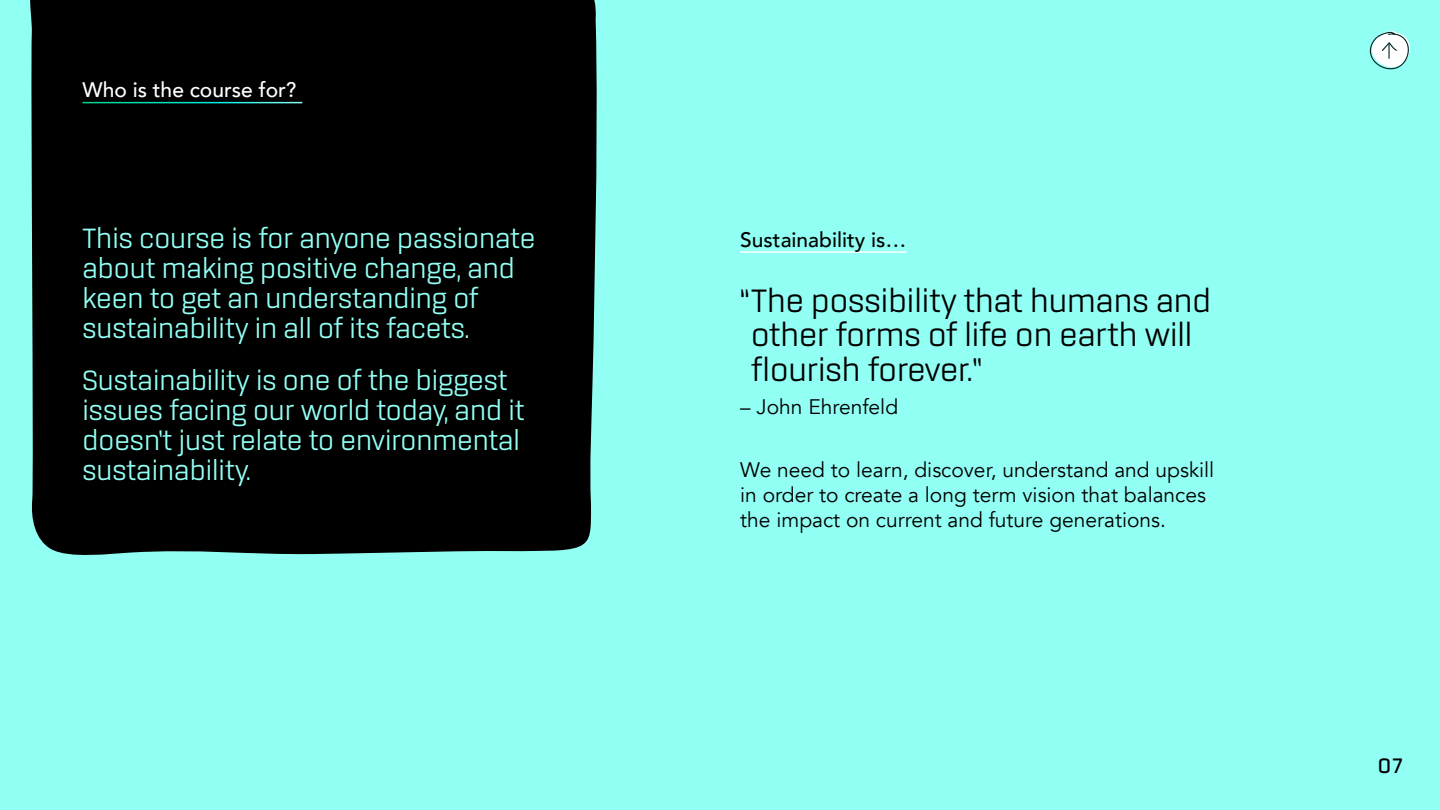
<style>
.page{position:relative;width:1440px;height:810px;background:#92fff4}
.page>*{position:absolute;margin:0;border:0;box-sizing:border-box;transform-origin:0 0}
.t1{font:34.8px/34.8px "Rogan";color:#000}
.t2{font:30px/30px "Rogan";color:#92fff4}
.t3{font:600 22.5px "Rogan";color:#000}
.t4{font:21px/25.2px "Avenir";color:#000}
.t5{font:500 21px "Avenir";color:#fff}
.t6{font:500 21px "Avenir";color:#000}
</style>
<div class="page">
<div style="left:30px;top:0;width:567px;height:555px;background:#000"></div>
<hr style="left:82px;top:102px;width:220px;height:1px;background:#fff">
<svg style="left:1369px;top:31px;width:41px;height:39px"></svg>
<hr style="left:740px;top:251px;width:167px;height:2px;background:#fff">
<p class="t5" style="left:82px;top:72px;width:215px">Who is the course for?</p>
<p class="t2" style="left:82px;top:224px;width:454px">This course is for anyone passionate about making positive change, and keen to get an understanding of sustainability in all of its facets.</p>
<p class="t2" style="left:82px;top:366px;width:444px">Sustainability is one of the biggest issues facing our world today, and it doesn’t just relate to environmental sustainability.</p>
<p class="t6" style="left:740px;top:221px;width:168px">Sustainability is…</p>
<p class="t1" style="left:751px;top:283px;width:461px;text-indent:-11px">“The possibility that humans and other forms of life on earth will flourish forever.”</p>
<p class="t4" style="left:740px;top:394px;width:159px">– John Ehrenfeld</p>
<p class="t4" style="left:740px;top:457px;width:476px">We need to learn, discover, understand and upskill in order to create a long term vision that balances the impact on current and future generations.</p>
<p class="t3" style="left:1378px;top:753px;width:26px">07</p>
</div>
